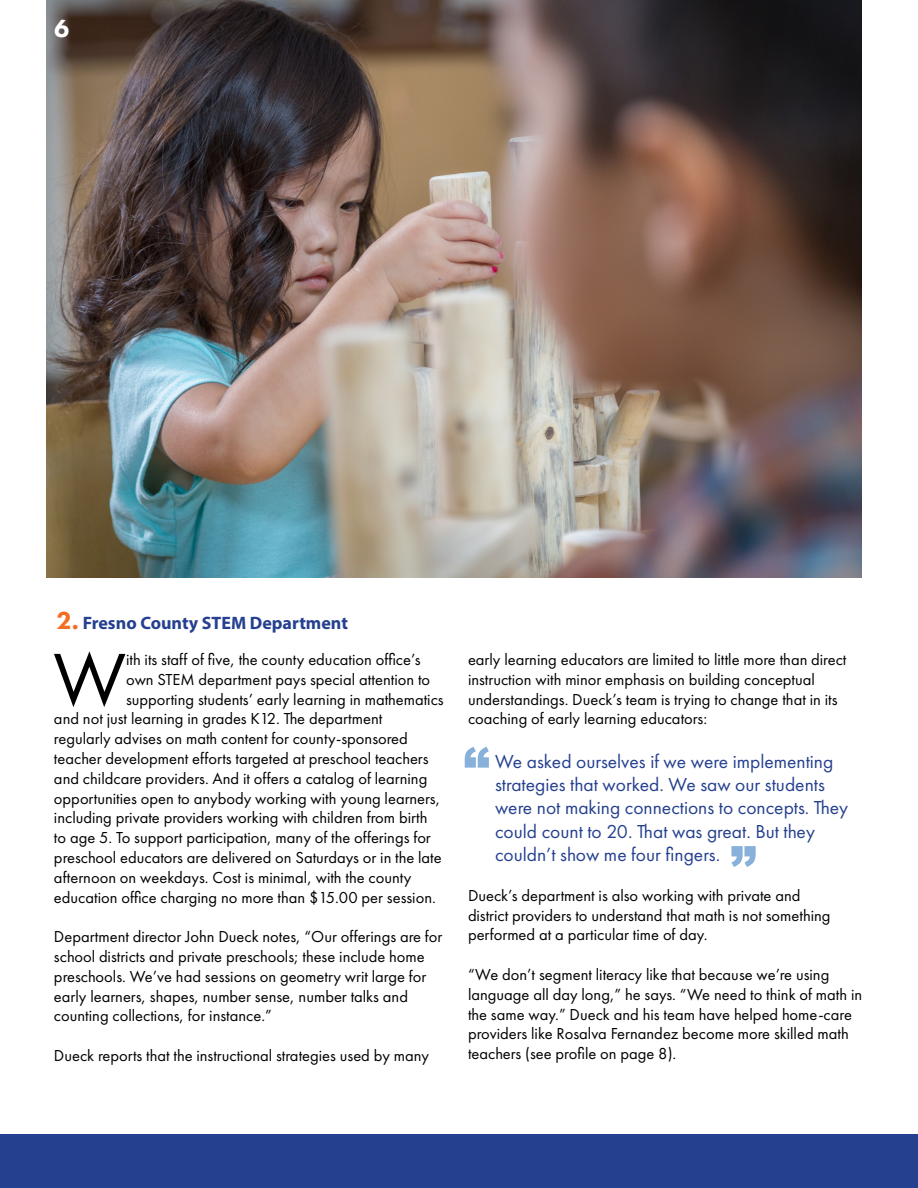
<style>
.page{position:relative;width:918px;height:1188px;background:#fff}
.page>*{position:absolute;margin:0;border:0;box-sizing:border-box;transform-origin:0 0}
.t1{font:75.9px "Futura PT";color:#000}
.t2{font:900 52.5px "Arial";color:#87b1da}
.t3{font:800 25.5px "Futura PT";color:#fff}
.t4{font:19.5px/23.4px "Futura PT";color:#25408f}
.t5{font:700 18px "Myriad Pro";color:#25408f}
.t6{font:16.5px/19.8px "Futura PT";color:#000}
.s1{font-family:"Futura PT";font-weight:800;font-size:25.5px;color:#f36e21}
</style>
<div class="page">
<img style="left:46px;top:0;width:816px;height:577px">
<div style="left:0;top:1134px;width:918px;height:54px;background:#25408f"></div>
<h3 class="t3" style="left:54px;top:12px;width:17px">6</h3>
<p class="t5" style="left:56px;top:611px;width:293px"><span class="s1">2.</span> Fresno County STEM Department</p>
<h1 class="t1" style="left:53px;top:634px;width:74px">W</h1>
<p class="t6" style="left:126px;top:649px;width:296px">ith its staff of five, the county education office’s</p>
<p class="t6" style="left:126px;top:669px;width:306px">own STEM department pays special attention to</p>
<p class="t6" style="left:126px;top:689px;width:319px">supporting students’ early learning in mathematics</p>
<p class="t6" style="left:54px;top:709px;width:330px">and not just learning in grades K12. The department</p>
<p class="t6" style="left:54px;top:729px;width:355px">regularly advises on math content for county-sponsored</p>
<p class="t6" style="left:54px;top:748px;width:376px">teacher development efforts targeted at preschool teachers</p>
<p class="t6" style="left:54px;top:768px;width:375px">and childcare providers. And it offers a catalog of learning</p>
<p class="t6" style="left:54px;top:788px;width:388px">opportunities open to anybody working with young learners,</p>
<p class="t6" style="left:54px;top:808px;width:375px">including private providers working with children from birth</p>
<p class="t6" style="left:54px;top:828px;width:378px">to age 5. To support participation, many of the offerings for</p>
<p class="t6" style="left:54px;top:847px;width:389px">preschool educators are delivered on Saturdays or in the late</p>
<p class="t6" style="left:54px;top:867px;width:359px">afternoon on weekdays. Cost is minimal, with the county</p>
<p class="t6" style="left:54px;top:887px;width:383px">education office charging no more than $15.00 per session.</p>
<p class="t6" style="left:54px;top:927px;width:390px">Department director John Dueck notes, “Our offerings are for school districts and private preschools; these include home preschools. We’ve had sessions on geometry writ large for early learners, shapes, number sense, number talks and counting collections, for instance.”</p>
<p class="t6" style="left:54px;top:1045px;width:377px">Dueck reports that the instructional strategies used by many</p>
<p class="t6" style="left:468px;top:649px;width:380px">early learning educators are limited to little more than direct instruction with minor emphasis on building conceptual understandings. Dueck’s team is trying to change that in its coaching of early learning educators:</p>
<p class="t4" style="left:495px;top:749px;width:355px">We asked ourselves if we were implementing strategies that worked. We saw our students were not making connections to concepts. They could count to 20. That was great. But they couldn’t show me four fingers.</p>
<p class="t6" style="left:468px;top:885px;width:364px">Dueck’s department is also working with private and district providers to understand that math is not something performed at a particular time of day.</p>
<p class="t6" style="left:468px;top:964px;width:396px">“We don’t segment literacy like that because we’re using language all day long,” he says. “We need to think of math in the same way.” Dueck and his team have helped home-care providers like Rosalva Fernandez become more skilled math teachers (see profile on page 8).</p>
<h2 class="t2" style="left:463px;top:728px;width:28px">“</h2>
<h2 class="t2" style="left:730px;top:827px;width:28px">”</h2>
</div>
